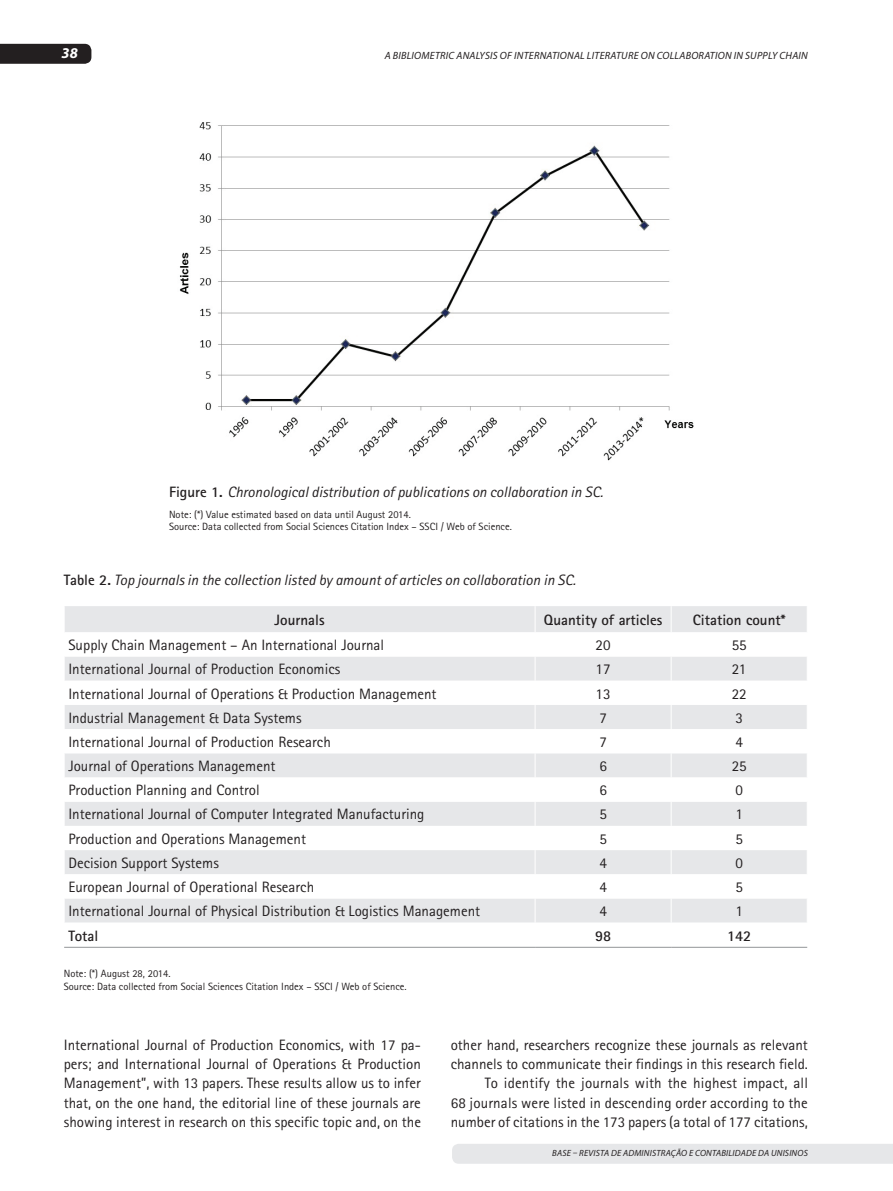
<style>
.page{position:relative;width:893px;height:1191px;background:#fff}
.page>*{position:absolute;margin:0;border:0;box-sizing:border-box;transform-origin:0 0}
.t1{font:15px/19.4px "Rotis Sans Serif";color:#231f20;text-align:justify}
.t2{font:italic 15px "Rotis Sans Serif";color:#231f20}
.t3{font:700 15px "Rotis Sans Serif";color:#231f20}
.t4{font:italic 700 15px "Myriad Pro";color:#fff}
.t5{font:10.5px/12.6px "Rotis Sans Serif";color:#231f20}
.t6{font:italic 10.5px "Myriad Pro";letter-spacing:.02em;color:#231f20}
.t7{font:italic 9px "Myriad Pro";letter-spacing:.02em;color:#231f20}
.s1{font-weight:700;font-style:normal}
</style>
<div class="page">
<div style="left:452px;top:1144px;width:440px;height:19px;background:#e6e7e9"></div>
<div style="left:0;top:44px;width:91px;height:20px;background:#231f20"></div>
<img style="left:179px;top:122px;width:515px;height:339px">
<div style="left:65px;top:606px;width:742px;height:26px;background:#e6e7e9"></div>
<svg style="left:64px;top:657px;width:743px;height:290px"></svg>
<svg style="left:535px;top:606px;width:1px;height:26px"></svg>
<svg style="left:671px;top:606px;width:1px;height:26px"></svg>
<svg style="left:535px;top:657px;width:1px;height:23px"></svg>
<svg style="left:671px;top:657px;width:1px;height:23px"></svg>
<svg style="left:535px;top:705px;width:1px;height:24px"></svg>
<svg style="left:671px;top:705px;width:1px;height:24px"></svg>
<svg style="left:535px;top:753px;width:1px;height:24px"></svg>
<svg style="left:671px;top:753px;width:1px;height:24px"></svg>
<svg style="left:535px;top:801px;width:1px;height:25px"></svg>
<svg style="left:671px;top:801px;width:1px;height:25px"></svg>
<svg style="left:535px;top:850px;width:1px;height:24px"></svg>
<svg style="left:671px;top:850px;width:1px;height:24px"></svg>
<svg style="left:535px;top:898px;width:1px;height:24px"></svg>
<svg style="left:671px;top:898px;width:1px;height:24px"></svg>
<svg style="left:64px;top:657px;width:1px;height:23px"></svg>
<svg style="left:64px;top:705px;width:1px;height:24px"></svg>
<svg style="left:64px;top:753px;width:1px;height:24px"></svg>
<svg style="left:64px;top:801px;width:1px;height:25px"></svg>
<svg style="left:64px;top:850px;width:1px;height:24px"></svg>
<svg style="left:64px;top:898px;width:1px;height:24px"></svg>
<hr style="left:64px;top:947px;width:471px;height:1px;background:#939598">
<hr style="left:535px;top:947px;width:136px;height:1px;background:#939598">
<hr style="left:671px;top:947px;width:136px;height:1px;background:#939598">
<p class="t4" style="left:62px;top:43px;width:18px">38</p>
<p class="t6" style="left:385px;top:49px;width:425px">A BIBLIOMETRIC ANALYSIS OF INTERNATIONAL LITERATURE ON COLLABORATION IN SUPPLY CHAIN</p>
<p class="t2" style="left:169px;top:483px;width:436px"><span class="s1">Figure 1.</span> Chronological distribution of publications on collaboration in SC.</p>
<p class="t5" style="left:169px;top:508px;width:344px">Note: (*) Value estimated based on data until August 2014.<br>Source: Data collected from Social Sciences Citation Index – SSCI / Web of Science.</p>
<p class="t2" style="left:64px;top:571px;width:514px"><span class="s1">Table 2.</span> Top journals in the collection listed by amount of articles on collaboration in SC.</p>
<p class="t3" style="left:275px;top:610px;width:51px">Journals</p>
<p class="t3" style="left:544px;top:610px;width:120px">Quantity of articles</p>
<p class="t3" style="left:693px;top:610px;width:94px">Citation count*</p>
<p class="t1" style="left:68px;top:635px;width:317px">Supply Chain Management – An International Journal</p>
<p class="t1" style="left:596px;top:635px;width:16px">20</p>
<p class="t1" style="left:732px;top:635px;width:16px">55</p>
<p class="t1" style="left:68px;top:659px;width:273px">International Journal of Production Economics</p>
<p class="t1" style="left:596px;top:659px;width:16px">17</p>
<p class="t1" style="left:732px;top:659px;width:16px">21</p>
<p class="t1" style="left:68px;top:683px;width:370px">International Journal of Operations &amp; Production Management</p>
<p class="t1" style="left:596px;top:683px;width:16px">13</p>
<p class="t1" style="left:732px;top:683px;width:16px">22</p>
<p class="t1" style="left:68px;top:708px;width:235px">Industrial Management &amp; Data Systems</p>
<p class="t1" style="left:599px;top:708px;width:9px">7</p>
<p class="t1" style="left:735px;top:708px;width:9px">3</p>
<p class="t1" style="left:68px;top:732px;width:264px">International Journal of Production Research</p>
<p class="t1" style="left:599px;top:732px;width:9px">7</p>
<p class="t1" style="left:735px;top:732px;width:9px">4</p>
<p class="t1" style="left:68px;top:756px;width:209px">Journal of Operations Management</p>
<p class="t1" style="left:599px;top:756px;width:9px">6</p>
<p class="t1" style="left:732px;top:756px;width:16px">25</p>
<p class="t1" style="left:68px;top:780px;width:193px">Production Planning and Control</p>
<p class="t1" style="left:599px;top:780px;width:9px">6</p>
<p class="t1" style="left:735px;top:780px;width:9px">0</p>
<p class="t1" style="left:68px;top:804px;width:358px">International Journal of Computer Integrated Manufacturing</p>
<p class="t1" style="left:599px;top:804px;width:9px">5</p>
<p class="t1" style="left:735px;top:804px;width:9px">1</p>
<p class="t1" style="left:68px;top:828px;width:239px">Production and Operations Management</p>
<p class="t1" style="left:599px;top:828px;width:9px">5</p>
<p class="t1" style="left:735px;top:828px;width:9px">5</p>
<p class="t1" style="left:68px;top:853px;width:152px">Decision Support Systems</p>
<p class="t1" style="left:599px;top:853px;width:9px">4</p>
<p class="t1" style="left:735px;top:853px;width:9px">0</p>
<p class="t1" style="left:68px;top:877px;width:247px">European Journal of Operational Research</p>
<p class="t1" style="left:599px;top:877px;width:9px">4</p>
<p class="t1" style="left:735px;top:877px;width:9px">5</p>
<p class="t1" style="left:68px;top:901px;width:413px">International Journal of Physical Distribution &amp; Logistics Management</p>
<p class="t1" style="left:599px;top:901px;width:9px">4</p>
<p class="t1" style="left:735px;top:901px;width:9px">1</p>
<p class="t3" style="left:68px;top:926px;width:31px">Total</p>
<p class="t3" style="left:595px;top:926px;width:18px">98</p>
<p class="t3" style="left:727px;top:926px;width:26px">142</p>
<p class="t5" style="left:64px;top:967px;width:344px">Note: (*) August 28, 2014.<br>Source: Data collected from Social Sciences Citation Index – SSCI / Web of Science.</p>
<p class="t1" style="left:64px;top:1035px;width:359px">International Journal of Production Economics, with 17 pa&shy;pers; and International Journal of Operations &amp; Production Management”, with 13 papers. These results allow us to infer that, on the one hand, the editorial line of these journals are showing interest in research on this specific topic and, on the</p>
<p class="t1" style="left:451px;top:1035px;width:359px;text-align:right">other hand, researchers recognize these journals as relevant channels to communicate their findings in this research field.<br>To identify the journals with the highest impact, all<br>68 journals were listed in descending order according to the number of citations in the 173 papers (a total of 177 citations,</p>
<p class="t7" style="left:552px;top:1147px;width:257px">BASE – REVISTA DE ADMINISTRAÇÃO E CONTABILIDADE DA UNISINOS</p>
</div>
